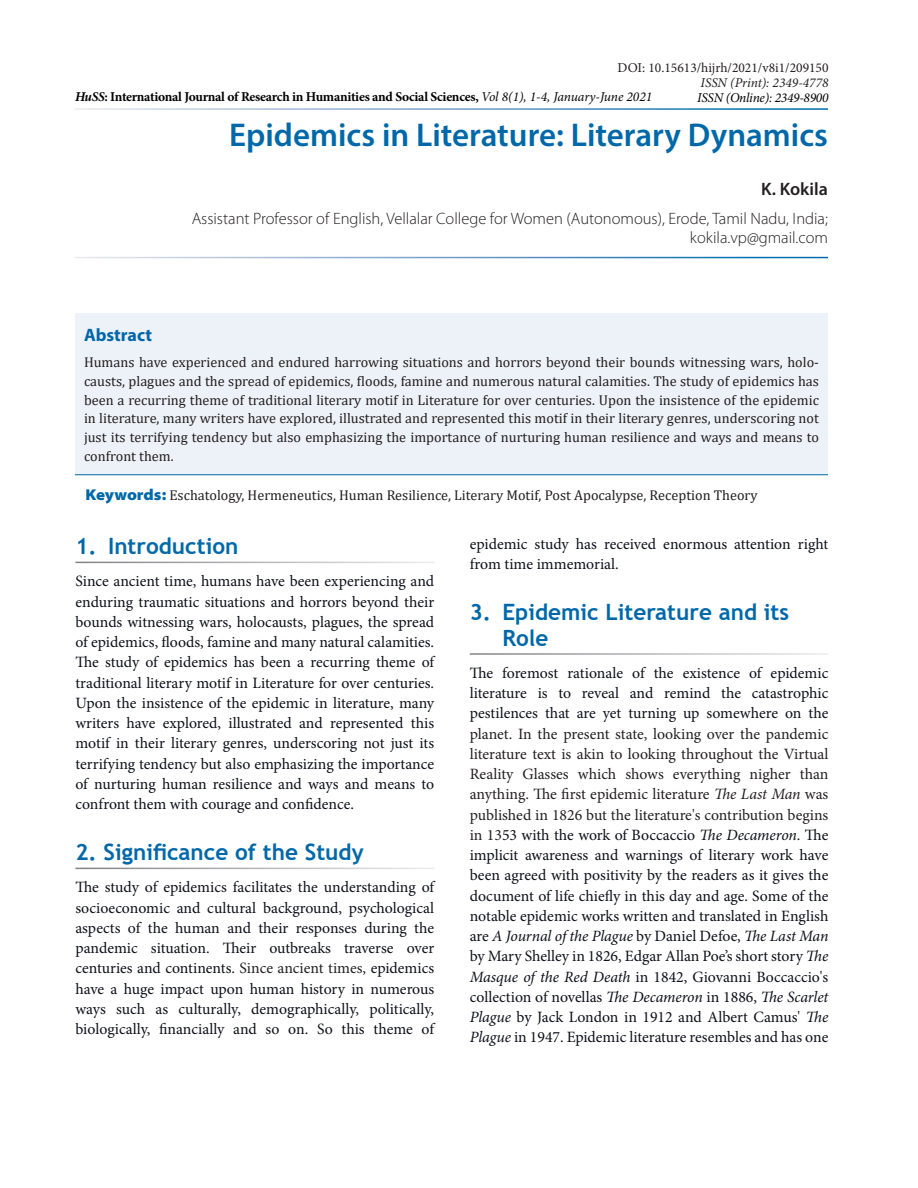
<style>
.page{position:relative;width:918px;height:1188px;background:#fff}
.page>*{position:absolute;margin:0;border:0;box-sizing:border-box;transform-origin:0 0}
.AT{font:600 33px "Myriad Pro";color:#0068a9}
.t1{font:700 22.5px/25.5px "Trebuchet MS";color:#0068a9}
.Author{font:600 18px "Myriad Pro";color:#231f20}
.Abs_Head{font:700 18px "Myriad Pro";color:#0068a9}
.Affiliation{font:300 16.5px/19.5px "Myriad Pro";color:#231f20;text-align:right}
.Text_Ind{font:15.75px/20.2px "Minion Pro";color:#0e101a;text-align:justify}
.Abs_Text1{font:14.25px/18.8px "Cambria";color:#231f20;text-align:justify}
.Keyword{font:14.25px "Cambria";color:#231f20}
.t2{font:700 13.5px "Minion Pro";letter-spacing:-.02em;color:#000}
.Text{font:13.5px "Minion Pro";color:#231f20}
.Text-2{font:italic 13.5px "Minion Pro";letter-spacing:-.02em;color:#000}
.Text-3{font:italic 13.5px "Minion Pro";color:#231f20}
.s1{font-style:italic}
.s2{font-weight:400;font-style:italic;color:#040503}
.s3{font-family:"Myriad Pro";font-weight:900;font-stretch:semi-expanded;font-size:15.75px;color:#0068a9}
.s4{color:#231f20}
.s5{font-style:italic;color:#231f20}
</style>
<div class="page">
<div style="left:75px;top:313px;width:753px;height:162px;background:#edf2f8"></div>
<hr style="left:75px;top:474px;width:753px;height:1px;background:#0068a9">
<p class="Text" style="left:618px;top:58px;width:213px">DOI: 10.15613/hijrh/2021/v8i1/209150</p>
<p class="Text-3" style="left:701px;top:73px;width:130px">ISSN (Print): 2349-4778</p>
<p class="Text-2" style="left:697px;top:88px;width:133px">ISSN (Online): 2349-8900</p>
<p class="t2" style="left:75px;top:87px;width:579px"><span class="s1">HuSS</span>: International Journal of Research in Humanities and Social Sciences, <span class="s2">Vol 8(1), 1-4, January-June 2021</span></p>
<p class="AT" style="left:229px;top:114px;width:600px">Epidemics in Literature: Literary Dynamics</p>
<p class="Author" style="left:761px;top:178px;width:68px">K. Kokila</p>
<p class="Affiliation" style="left:192px;top:209px;width:638px">Assistant Professor of English, Vellalar College for Women (Autonomous), Erode, Tamil Nadu, India; kokila.vp@gmail.com</p>
<p class="Abs_Head" style="left:84px;top:323px;width:70px">Abstract</p>
<p class="Abs_Text1" style="left:84px;top:353px;width:737px">Humans have experienced and endured harrowing situations and horrors beyond their bounds witnessing wars, holo&shy;causts, plagues and the spread of epidemics, floods, famine and numerous natural calamities. The study of epidemics has been a recurring theme of traditional literary motif in Literature for over centuries. Upon the insistence of the epidemic in literature, many writers have explored, illustrated and represented this motif in their literary genres, underscoring not just its terrifying tendency but also emphasizing the importance of nurturing human resilience and ways and means to confront them.</p>
<p class="Keyword" style="left:86px;top:487px;width:674px"><span class="s3">Keywords:</span> Eschatology, Hermeneutics, Human Resilience, Literary Motif, Post Apocalypse, Reception Theory</p>
<h1 class="t1" style="left:75px;top:533px;width:164px">1. Introduction</h1>
<p class="Text_Ind" style="left:75px;top:571px;width:360px">Since ancient time, humans have been experiencing and enduring traumatic situations and horrors beyond their bounds witnessing wars, holocausts, plagues, the spread of epidemics, floods, famine and many natural calamities.<br>The study of epidemics has been a recurring theme of traditional literary motif in Literature for over centuries.<br>Upon the insistence of the epidemic in literature, many writers have explored, illustrated and represented this motif in their literary genres, underscoring not just its terrifying tendency but also emphasizing the importance of nurturing human resilience and ways and means to confront them with courage and confidence.</p>
<h1 class="t1" style="left:75px;top:839px;width:290px">2. Significance of the Study</h1>
<p class="Text_Ind" style="left:75px;top:877px;width:360px">The study of epidemics facilitates the understanding of socioeconomic and cultural background, psychological aspects of the human and their responses during the pandemic situation. Their outbreaks traverse over centuries and continents. <span class="s4">Since ancient times,</span> epidemics have a huge impact upon human history in numerous ways such as culturally, demographically, politically, biologically, financially and so on. So this theme of</p>
<p class="Text_Ind" style="left:470px;top:534px;width:360px">epidemic study has received enormous attention right from time immemorial.</p>
<h1 class="t1" style="left:502px;top:599px;width:288px;text-indent:-33px">3. Epidemic Literature and its<br>Role</h1>
<p class="Text_Ind" style="left:470px;top:663px;width:360px">The foremost rationale of the existence of epidemic literature is to reveal and remind the catastrophic pestilences that are yet turning up somewhere on the <span class="s4">planet. In the present state, looking over the pandemic literature text is akin to looking throughout the Virtual Reality Glasses which shows everything nigher than anything. The first epidemic literature</span> <span class="s5">The Last Man</span> <span class="s4">was published in 1826 but the literature's contribution begins in 13</span>53 with the work of Boccaccio <span class="s1">The Decameron</span>. The implicit awareness and warnings of literary work have been agreed with positivity by the readers as it gives the document of life chiefly in this day and age. Some of the notable epidemic works written and translated in English are <span class="s1">A Journal of the Plague</span> by Daniel Defoe, <span class="s1">The Last Man </span>by Mary Shelley in 1826, Edgar Allan Poe’s short story <span class="s1">The Masque of the Red Death</span> in 1842, Giovanni Boccaccio's collection of novellas <span class="s1">The Decameron</span> in 1886, <span class="s1">The Scarlet Plague</span> by Jack London in 1912 and Albert Camus' <span class="s1">The Plague</span> in 1947. Epidemic literature resembles and has one</p>
</div>
